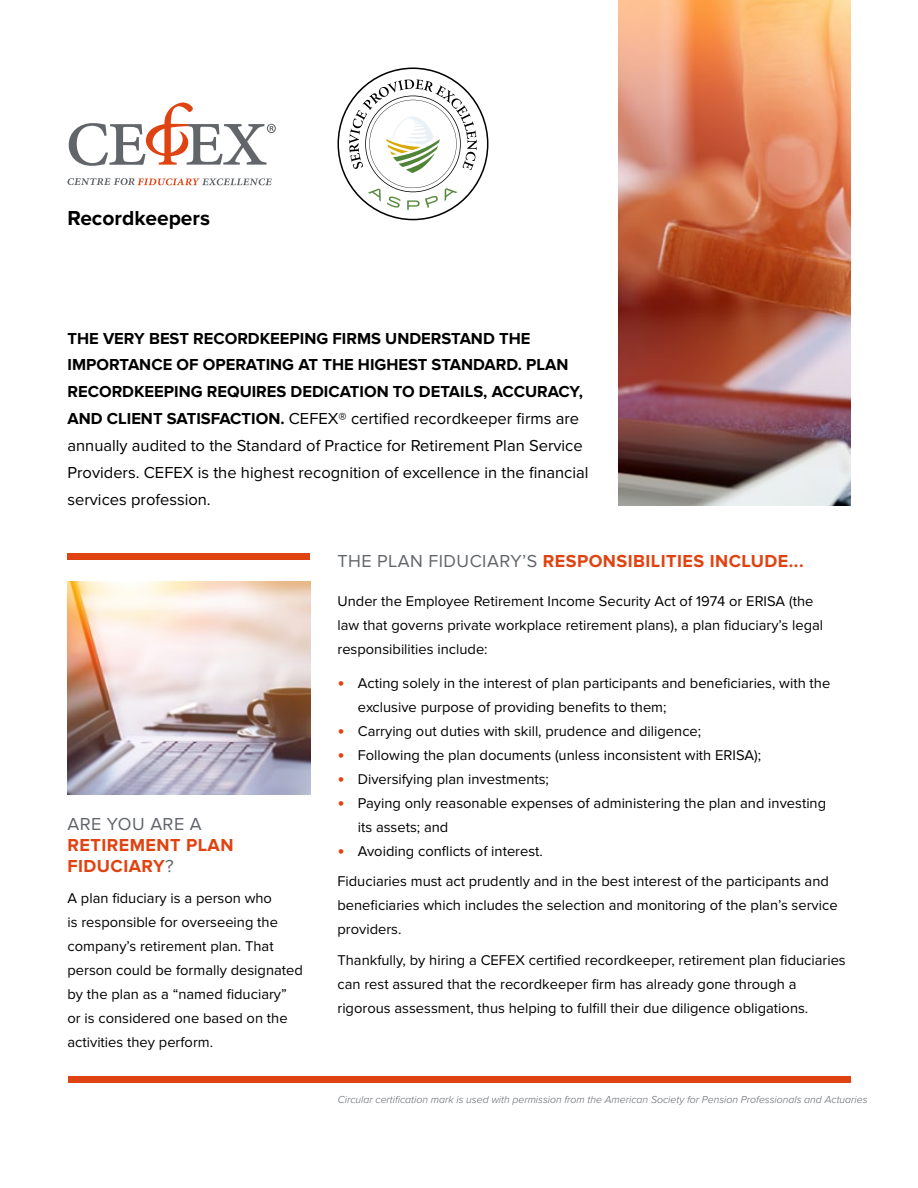
<style>
.page{position:relative;width:918px;height:1188px;background:#fff}
.page>*{position:absolute;margin:0;border:0;box-sizing:border-box;transform-origin:0 0}
.t1{font:700 21px "Proxima Nova";color:#000}
.t2{font:700 18px/21px "Proxima Nova";letter-spacing:.025em;color:#e04312}
.t3{font:18px "Proxima Nova";letter-spacing:.025em;color:#61646a}
.t4{font:16.5px/27px "Proxima Nova";color:#000}
.t5{font:14.7px/24px "Proxima Nova";color:#000}
.t6{font:italic 300 10.5px "Proxima Nova";color:#62656a}
.s1{font-weight:700}
.s2{font-weight:400;color:#62656a}
.s3{font-family:"Calibri";color:#e04312}
</style>
<div class="page">
<div style="left:68px;top:553px;width:242px;height:6px;background:#e04312"></div>
<div style="left:68px;top:1077px;width:782px;height:6px;background:#e04312"></div>
<svg style="left:67px;top:178px;width:205px;height:7px"></svg>
<svg style="left:69px;top:102px;width:207px;height:64px"></svg>
<svg style="left:338px;top:68px;width:150px;height:152px"></svg>
<img style="left:68px;top:581px;width:242px;height:213px">
<img style="left:619px;top:0;width:231px;height:505px">
<h1 class="t1" style="left:68px;top:206px;width:144px">Recordkeepers</h1>
<p class="t4" style="left:68px;top:325px;width:523px"><span class="s1">THE VERY BEST RECORDKEEPING FIRMS UNDERSTAND THE IMPORTANCE OF OPERATING AT THE HIGHEST STANDARD. PLAN RECORDKEEPING REQUIRES DEDICATION TO DETAILS, ACCURACY, AND CLIENT SATISFACTION.</span> CEFEX® certified recordkeeper firms are annually audited to the Standard of Practice for Retirement Plan Service Providers. CEFEX is the highest recognition of excellence in the financial services profession.</p>
<p class="t3" style="left:68px;top:813px;width:136px">ARE YOU ARE A</p>
<p class="t2" style="left:68px;top:834px;width:168px">RETIREMENT PLAN<br>FIDUCIARY<span class="s2">?</span></p>
<p class="t5" style="left:68px;top:887px;width:237px">A plan fiduciary is a person who<br>is responsible for overseeing the company’s retirement plan. That person could be formally designated by the plan as a “named fiduciary” or is considered one based on the activities they perform.</p>
<p class="t2" style="left:338px;top:551px;width:468px"><span class="s2">THE PLAN FIDUCIARY’S</span> RESPONSIBILITIES INCLUDE...</p>
<p class="t5" style="left:338px;top:589px;width:487px">Under the Employee Retirement Income Security Act of 1974 or ERISA (the law that governs private workplace retirement plans), a plan fiduciary’s legal responsibilities include:</p>
<p class="t5" style="left:358px;top:671px;width:474px;text-indent:-20px"><span class="s3">•</span> Acting solely in the interest of plan participants and beneficiaries, with the exclusive purpose of providing benefits to them;</p>
<p class="t5" style="left:337px;top:719px;width:365px"><span class="s3">•</span> Carrying out duties with skill, prudence and diligence;</p>
<p class="t5" style="left:337px;top:743px;width:425px"><span class="s3">•</span> Following the plan documents (unless inconsistent with ERISA);</p>
<p class="t5" style="left:337px;top:767px;width:213px"><span class="s3">•</span> Diversifying plan investments;</p>
<p class="t5" style="left:358px;top:791px;width:470px;text-indent:-20px"><span class="s3">•</span> Paying only reasonable expenses of administering the plan and investing its assets; and</p>
<p class="t5" style="left:337px;top:836px;width:493px;line-height:30.8px"><span class="s3">•</span> Avoiding conflicts of interest.<br>Fiduciaries must act prudently and in the best interest of the participants and</p>
<p class="t5" style="left:337px;top:894px;width:502px">beneficiaries which includes the selection and monitoring of the plan’s service providers.</p>
<p class="t5" style="left:337px;top:949px;width:510px">Thankfully, by hiring a CEFEX certified recordkeeper, retirement plan fiduciaries can rest assured that the recordkeeper firm has already gone through a rigorous assessment, thus helping to fulfill their due diligence obligations.</p>
<p class="t6" style="left:338px;top:1093px;width:531px">Circular certification mark is used with permission from the American Society for Pension Professionals and Actuaries</p>
</div>
